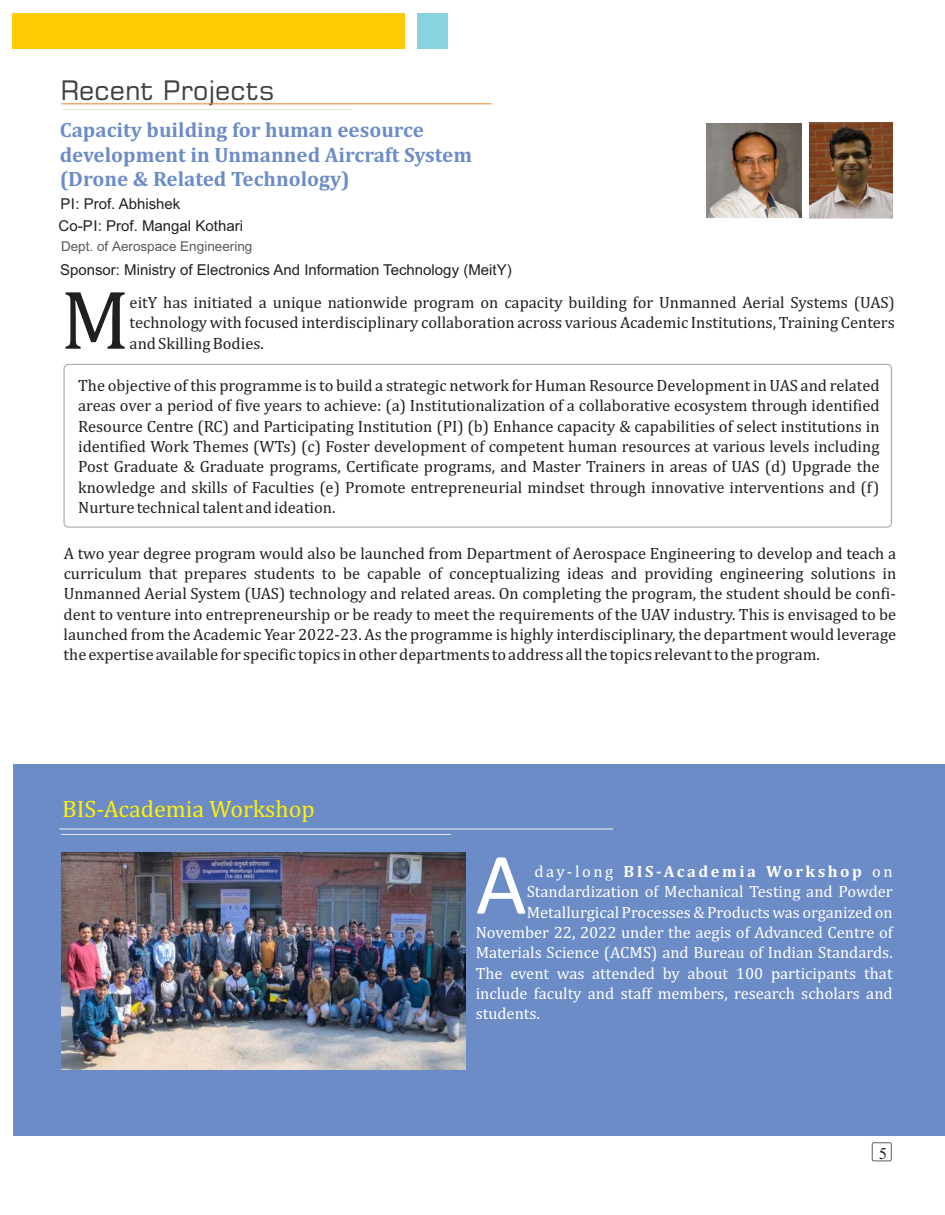
<style>
.page{position:relative;width:945px;height:1215px;background:#fff}
.page>*{position:absolute;margin:0;border:0;box-sizing:border-box;transform-origin:0 0}
.t1{font:88.2px "Calibri";color:#fff}
.t2{font:84.45px "Cambria";color:#231f20}
.t3{font:27px "Square 721 BT";color:#404041}
.t4{font:24px "Cambria";color:#fff200}
.t5{font:700 21px/24.6px "Cambria";color:#6c8cc7}
.t6{font:16.5px/20.2px "Cambria";color:#231f20;text-align:justify}
.t7{font:16.5px "Cambria";color:#fff}
.t8{font:700 16.5px "Cambria";letter-spacing:.155em;color:#fff}
.t9{font:15px "Arial";color:#231f20}
.t10{font:13.5px "Arial";color:#58595b}
.s1{font-weight:400}
</style>
<div class="page">
<div style="left:13px;top:765px;width:932px;height:371px;background:#6c8cc7"></div>
<svg style="left:64px;top:364px;width:828px;height:164px"></svg>
<hr style="left:61px;top:104px;width:431px;height:1px;background:#f5821f">
<hr style="left:63px;top:109px;width:289px;height:1px;background:#d5ecde">
<img style="left:706px;top:124px;width:95px;height:94px">
<img style="left:810px;top:123px;width:83px;height:96px">
<img style="left:62px;top:853px;width:404px;height:217px">
<hr style="left:59px;top:828px;width:554px;height:2px;background:#e6e7e8">
<hr style="left:61px;top:834px;width:390px;height:1px;background:#e6e7e8">
<div style="left:12px;top:14px;width:393px;height:35px;background:#ffcb04"></div>
<div style="left:417px;top:14px;width:31px;height:35px;background:#89d3de"></div>
<svg style="left:872px;top:1142px;width:20px;height:19px"></svg>
<h3 class="t3" style="left:60px;top:79px;width:216px">Recent Projects</h3>
<p class="t5" style="left:60px;top:119px;width:414px">Capacity building for human eesource development in Unmanned Aircraft System (Drone &amp; Related Technology)</p>
<p class="t9" style="left:60px;top:198px;width:122px">PI: Prof. Abhishek</p>
<p class="t9" style="left:59px;top:220px;width:186px">Co-PI: Prof. Mangal Kothari</p>
<p class="t10" style="left:61px;top:242px;width:193px">Dept. of Aerospace Engineering</p>
<p class="t9" style="left:60px;top:264px;width:453px">Sponsor: Ministry of Electronics And Information Technology (MeitY)</p>
<h2 class="t2" style="left:61px;top:283px;width:70px">M</h2>
<p class="t6" style="left:130px;top:293px;width:767px">eitY has initiated a unique nationwide program on capacity building for Unmanned Aerial Systems (UAS)</p>
<p class="t6" style="left:130px;top:314px;width:767px">technology with focused interdisciplinary collaboration across various Academic Institutions, Training Centers and Skilling Bodies.</p>
<p class="t6" style="left:78px;top:376px;width:803px">The objective of this programme is to build a strategic network for Human Resource Development in UAS and related areas over a period of five years to achieve: (a) Institutionalization of a collaborative ecosystem through identified Resource Centre (RC) and Participating Institution (PI) (b) Enhance capacity &amp; capabilities of select institutions in identified Work Themes (WTs) (c) Foster development of competent human resources at various levels including Post Graduate &amp; Graduate programs, Certificate programs, and Master Trainers in areas of UAS (d) Upgrade the knowledge and skills of Faculties (e) Promote entrepreneurial mindset through innovative interventions and (f)<br>Nurture technical talent and ideation.</p>
<p class="t6" style="left:64px;top:544px;width:834px">A two year degree program would also be launched from Department of Aerospace Engineering to develop and teach a curriculum that prepares students to be capable of conceptualizing ideas and providing engineering solutions in Unmanned Aerial System (UAS) technology and related areas. On completing the program, the student should be confi&shy;dent to venture into entrepreneurship or be ready to meet the requirements of the UAV industry. This is envisaged to be launched from the Academic Year 2022-23. As the programme is highly interdisciplinary, the department would leverage the expertise available for specific topics in other departments to address all the topics relevant to the program.</p>
<h3 class="t4" style="left:62px;top:798px;width:254px">BIS-Academia Workshop</h3>
<h1 class="t1" style="left:476px;top:847px;width:53px">A</h1>
<p class="t8" style="left:534px;top:864px;width:360px"><span class="s1">day-long</span> BIS-Academia Workshop <span class="s1">on</span></p>
<p class="t7" style="left:527px;top:885px;width:367px">Standardization of Mechanical Testing and Powder</p>
<p class="t7" style="left:527px;top:905px;width:367px">Metallurgical Processes &amp; Products was organized on</p>
<p class="t7" style="left:476px;top:925px;width:419px">November 22, 2022 under the aegis of Advanced Centre of</p>
<p class="t7" style="left:476px;top:945px;width:419px">Materials Science (ACMS) and Bureau of Indian Standards.</p>
<p class="t7" style="left:476px;top:966px;width:418px">The event was attended by about 100 participants that</p>
<p class="t7" style="left:476px;top:986px;width:419px">include faculty and staff members, research scholars and</p>
<p class="t7" style="left:476px;top:1006px;width:66px">students.</p>
</div>
